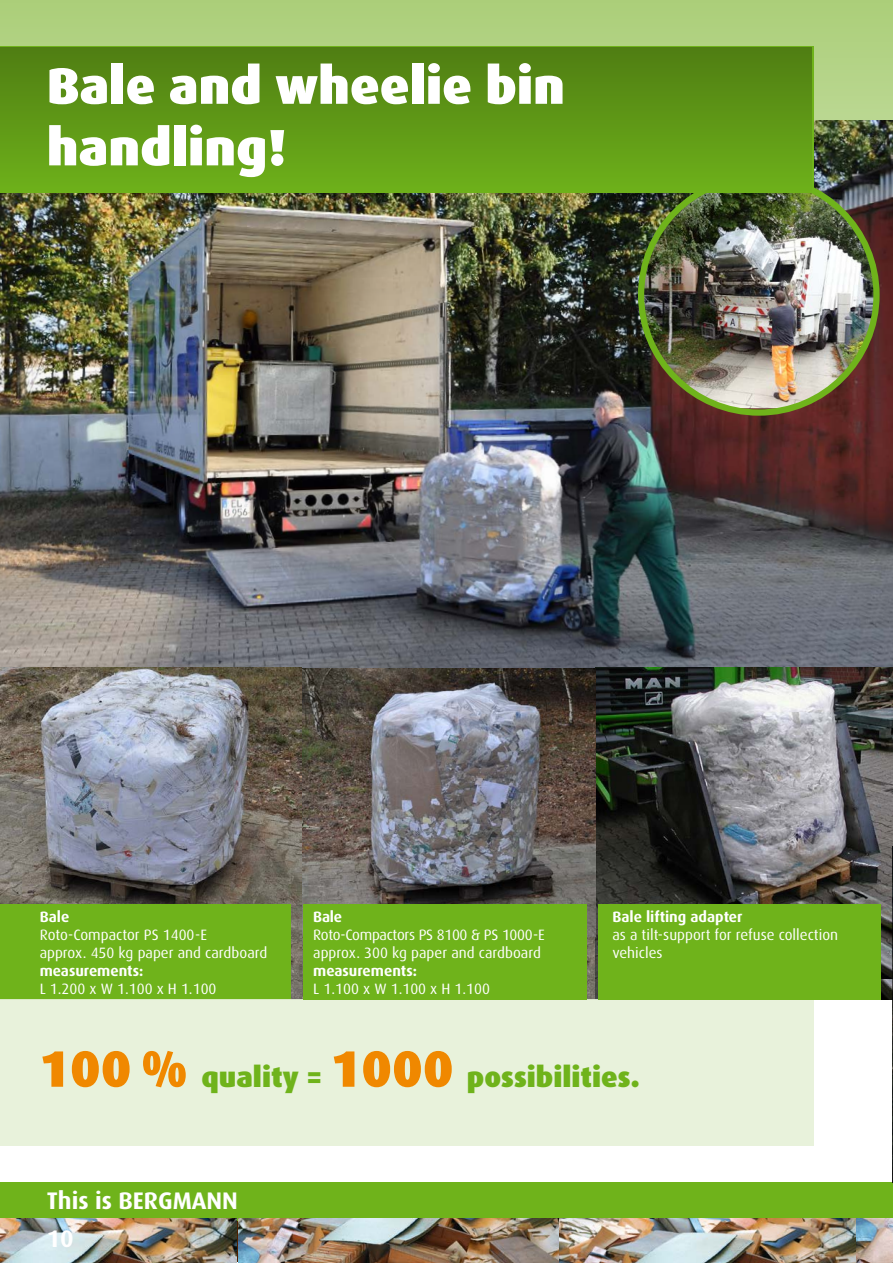
<style>
.page{position:relative;width:893px;height:1263px;background:#fff}
.page>*{position:absolute;margin:0;border:0;box-sizing:border-box;transform-origin:0 0}
.t1{font:900 51.3px/61.5px "Dax";color:#fff}
.t2{font:900 28.5px "Dax";color:#6fb31b}
.t3{font:700 24px "Dax";color:#fff}
.t4{font:15px/18px "Dax";color:#fff}
.t5{font:700 15px "Dax";color:#fff}
.s1{font-size:51.3px;color:#f08800}
</style>
<div class="page">
<img style="left:302px;top:937px;width:293px;height:62px">
<svg style="left:0;top:0;width:893px;height:120px;background:#adcf7d"></svg>
<img style="left:0;top:120px;width:893px;height:549px">
<img style="left:595px;top:668px;width:297px;height:311px">
<img style="left:641px;top:181px;width:235px;height:227px">
<img style="left:302px;top:668px;width:294px;height:269px">
<img style="left:0;top:668px;width:302px;height:331px">
<div style="left:0;top:904px;width:291px;height:95px;background:#6fb31b"></div>
<div style="left:0;top:999px;width:814px;height:146px;background:#e6f1d8"></div>
<div style="left:0;top:1182px;width:893px;height:38px;background:#6fb31b"></div>
<img style="left:559px;top:1218px;width:298px;height:45px">
<img style="left:239px;top:1218px;width:320px;height:45px">
<img style="left:0;top:1218px;width:236px;height:45px">
<img style="left:857px;top:1218px;width:36px;height:45px">
<div style="left:0;top:47px;width:812px;height:149px;background:linear-gradient(to bottom,#508012,#6dad1c)"></div>
<div style="left:303px;top:904px;width:284px;height:95px;background:#6fb31b"></div>
<div style="left:598px;top:904px;width:282px;height:95px;background:#6fb31b"></div>
<img style="left:892px;top:847px;width:1px;height:335px">
<h1 class="t1" style="left:47px;top:56px;width:520px">Bale and wheelie bin handling!</h1>
<p class="t5" style="left:40px;top:908px;width:31px">Bale</p>
<p class="t4" style="left:40px;top:926px;width:229px">Roto-Compactor PS 1400-E<br>approx. 450 kg paper and cardboard</p>
<p class="t5" style="left:40px;top:962px;width:105px">measurements:</p>
<p class="t4" style="left:40px;top:980px;width:178px">L 1.200 x W 1.100 x H 1.100</p>
<p class="t5" style="left:313px;top:908px;width:30px">Bale</p>
<p class="t4" style="left:313px;top:926px;width:233px">Roto-Compactors PS 8100 &amp; PS 1000-E approx. 300 kg paper and cardboard</p>
<p class="t5" style="left:313px;top:962px;width:105px">measurements:</p>
<p class="t4" style="left:313px;top:980px;width:178px">L 1.100 x W 1.100 x H 1.100</p>
<p class="t5" style="left:612px;top:908px;width:132px">Bale lifting adapter</p>
<p class="t4" style="left:612px;top:926px;width:227px">as a tilt-support for refuse collection vehicles</p>
<h2 class="t2" style="left:39px;top:1060px;width:602px"><span class="s1">100 %</span> quality = <span class="s1">1000</span> possibilities.</h2>
<h3 class="t3" style="left:47px;top:1187px;width:193px">This is BERGMANN</h3>
<h3 class="t3" style="left:47px;top:1225px;width:29px">10</h3>
</div>
